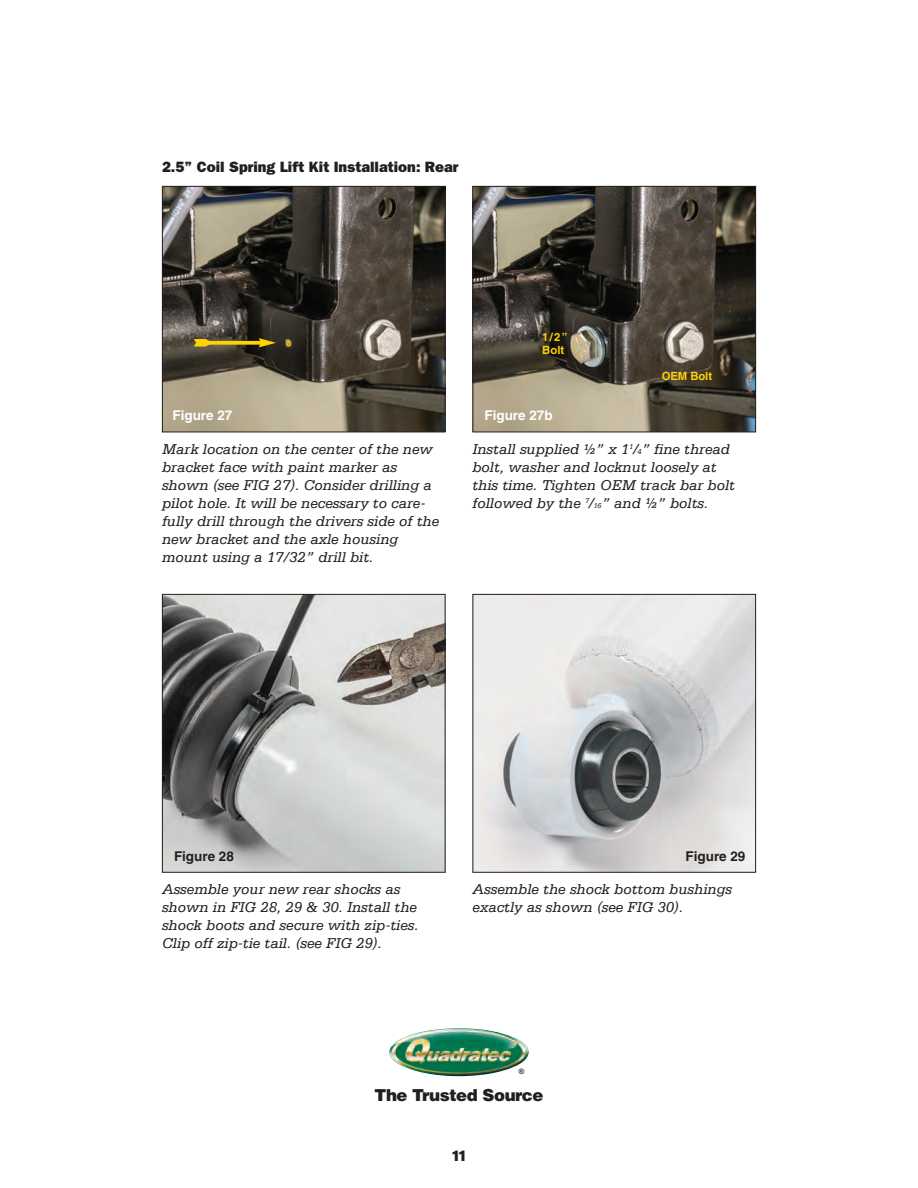
<style>
.page{position:relative;width:918px;height:1188px;background:#fff}
.page>*{position:absolute;margin:0;border:0;box-sizing:border-box;transform-origin:0 0}
.t1{font:900 16.5px "Helvetica";letter-spacing:-.025em;color:#231f20}
.t2{font:italic 15px/18px "Serifa LT";color:#231f20}
.t3{font:800 15px "New Franklin Gothic";color:#231f20}
.t4{font:700 condensed 13.5px "Helvetica";color:#fff}
.t5{font:700 condensed 13.5px "Helvetica";color:#231f20}
.t6{font:700 condensed 11.4px/12.6px "Helvetica";letter-spacing:-.01em;color:#fed304}
.t7{font:700 7.5px "Arial";color:#231f20}
.s1{font-size:7.5px}
</style>
<div class="page">
<img style="left:474px;top:188px;width:280px;height:242px">
<div style="left:472px;top:186px;width:284px;height:246px;border:1px solid #231f20"></div>
<img style="left:389px;top:1028px;width:140px;height:48px">
<img style="left:164px;top:188px;width:280px;height:242px">
<div style="left:162px;top:186px;width:284px;height:246px;border:1px solid #231f20"></div>
<svg style="left:210px;top:341px;width:49px;height:4px"></svg>
<svg style="left:194px;top:339px;width:16px;height:8px"></svg>
<svg style="left:259px;top:338px;width:17px;height:9px"></svg>
<img style="left:164px;top:596px;width:280px;height:275px">
<div style="left:162px;top:594px;width:284px;height:279px;border:1px solid #231f20"></div>
<img style="left:474px;top:596px;width:280px;height:275px">
<div style="left:472px;top:594px;width:284px;height:279px;border:1px solid #231f20"></div>
<p class="t3" style="left:162px;top:162px;width:298px">2.5” Coil Spring Lift Kit Installation: Rear</p>
<p class="t6" style="left:542px;top:332px;width:27px">1/2”<br>Bolt</p>
<p class="t4" style="left:172px;top:411px;width:61px">Figure 27</p>
<p class="t4" style="left:484px;top:411px;width:70px">Figure 27b</p>
<p class="t6" style="left:662px;top:371px;width:52px">OEM Bolt</p>
<p class="t2" style="left:162px;top:440px;width:279px">Mark location on the center of the new bracket face with paint marker as shown (see FIG 27). Consider drilling a pilot hole. It will be necessary to care&shy;fully drill through the drivers side of the new bracket and the axle housing mount using a 17/32” drill bit.</p>
<p class="t2" style="left:472px;top:440px;width:264px">Install supplied ½” x 1<sup>1</sup>/<span class="s1">4</span>” fine thread bolt, washer and locknut loosely at this time. Tighten OEM track bar bolt followed by the <sup>7</sup>/<span class="s1">16</span>” and ½” bolts.</p>
<p class="t5" style="left:174px;top:851px;width:61px">Figure 28</p>
<p class="t5" style="left:686px;top:852px;width:61px">Figure 29</p>
<p class="t2" style="left:162px;top:881px;width:258px">Assemble your new rear shocks as shown in FIG 28, 29 &amp; 30. Install the shock boots and secure with zip-ties.<br>Clip off zip-tie tail. (see FIG 29).</p>
<p class="t2" style="left:472px;top:881px;width:261px">Assemble the shock bottom bushings exactly as shown (see FIG 30).</p>
<p class="t7" style="left:519px;top:1067px;width:7px">®</p>
<p class="t1" style="left:375px;top:1089px;width:170px">The Trusted Source</p>
<p class="t3" style="left:453px;top:1151px;width:14px">11</p>
</div>
